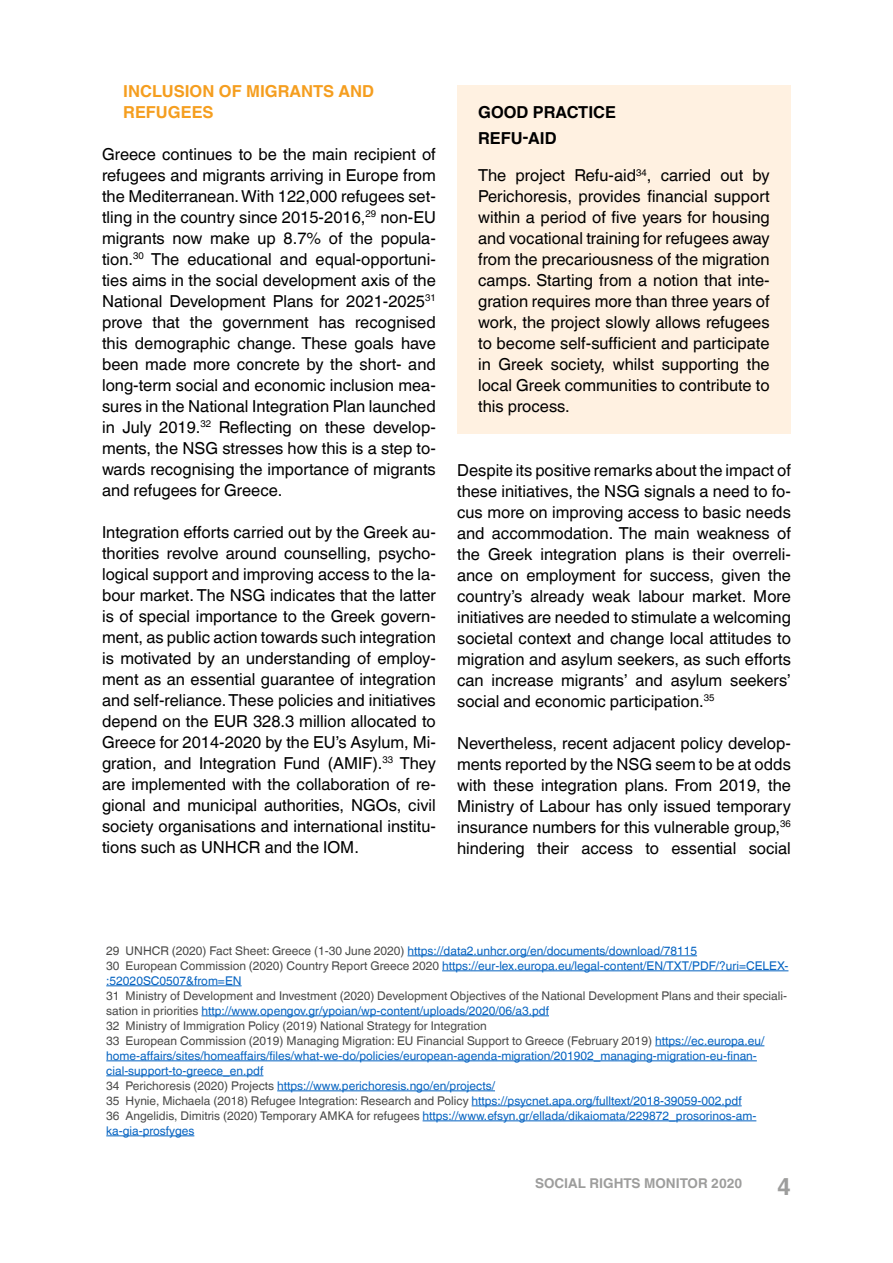
<style>
.page{position:relative;width:893px;height:1263px;background:#fff}
.page>*{position:absolute;margin:0;border:0;box-sizing:border-box;transform-origin:0 0}
.t1{font:700 24px "Helvetica World";color:#9d9d9c}
.t2{font:16.5px/21px "Helvetica World";color:#000;text-align:justify}
.t3{font:700 16.5px/21px "Helvetica World";color:#f59e1f}
.t4{font:700 16.5px/26.2px "Helvetica World";color:#000}
.t5{font:700 13.5px "Helvetica World";color:#9d9d9c}
.t6{font:12px/15px "Helvetica World";color:#4a4a49}
.t7{font:12px/15px "Helvetica World";color:#0563c1}
.s1{color:#4a4a49}
.s2{color:#0563c1}
</style>
<div class="page">
<hr style="left:408px;top:955px;width:289px;height:1px;background:#0563c1">
<hr style="left:442px;top:970px;width:346px;height:1px;background:#0563c1">
<hr style="left:106px;top:985px;width:136px;height:1px;background:#0563c1">
<hr style="left:201px;top:1015px;width:348px;height:1px;background:#0563c1">
<hr style="left:655px;top:1045px;width:109px;height:1px;background:#0563c1">
<hr style="left:106px;top:1060px;width:651px;height:1px;background:#0563c1">
<hr style="left:106px;top:1075px;width:157px;height:1px;background:#0563c1">
<hr style="left:277px;top:1090px;width:218px;height:1px;background:#0563c1">
<hr style="left:472px;top:1105px;width:270px;height:1px;background:#0563c1">
<hr style="left:423px;top:1120px;width:333px;height:1px;background:#0563c1">
<hr style="left:106px;top:1135px;width:88px;height:1px;background:#0563c1">
<div style="left:457px;top:85px;width:334px;height:54px;background:#fff1e1"></div>
<div style="left:457px;top:111px;width:334px;height:55px;background:#fff1e1"></div>
<div style="left:457px;top:148px;width:334px;height:285px;background:#fff1e1"></div>
<p class="t3" style="left:123px;top:81px;width:252px">INCLUSION OF MIGRANTS AND<br>REFUGEES</p>
<p class="t2" style="left:102px;top:144px;width:335px">Greece continues to be the main recipient of refugees and migrants arriving in Europe from the Mediterranean. With 122,000 refugees set&shy;tling in the country since 2015-2016,<sup>29</sup> non-EU migrants now make up 8.7% of the popula&shy;tion.<sup>30</sup> The educational and equal-opportuni&shy;ties aims in the social development axis of the National Development Plans for 2021-2025<sup>31 </sup>prove that the government has recognised this demographic change. These goals have been made more concrete by the short- and long-term social and economic inclusion mea&shy;sures in the National Integration Plan launched in July 2019.<sup>32</sup> Reflecting on these develop&shy;ments, the NSG stresses how this is a step to&shy;wards recognising the importance of migrants and refugees for Greece.</p>
<p class="t2" style="left:102px;top:522px;width:335px">Integration efforts carried out by the Greek au&shy;thorities revolve around counselling, psycho&shy;logical support and improving access to the la&shy;bour market. The NSG indicates that the latter is of special importance to the Greek govern&shy;ment, as public action towards such integration is motivated by an understanding of employ&shy;ment as an essential guarantee of integration and self-reliance. These policies and initiatives depend on the EUR 328.3 million allocated to Greece for 2014-2020 by the EU’s Asylum, Mi&shy;gration, and Integration Fund (AMIF).<sup>33</sup> They are implemented with the collaboration of re&shy;gional and municipal authorities, NGOs, civil society organisations and international institu&shy;tions such as UNHCR and the IOM.</p>
<p class="t4" style="left:478px;top:99px;width:140px">GOOD PRACTICE<br>REFU-AID</p>
<p class="t2" style="left:478px;top:165px;width:293px">The project Refu-aid<sup>34</sup>, carried out by Perichoresis, provides financial support within a period of five years for housing and vocational training for refugees away from the precariousness of the migration camps. Starting from a notion that inte&shy;gration requires more than three years of work, the project slowly allows refugees to become self-sufficient and participate in Greek society, whilst supporting the local Greek communities to contribute to this process.</p>
<p class="t2" style="left:457px;top:459px;width:335px">Despite its positive remarks about the impact of these initiatives, the NSG signals a need to fo&shy;cus more on improving access to basic needs and accommodation. The main weakness of the Greek integration plans is their overreli&shy;ance on employment for success, given the country’s already weak labour market. More initiatives are needed to stimulate a welcoming societal context and change local attitudes to migration and asylum seekers, as such efforts can increase migrants’ and asylum seekers’ social and economic participation.<sup>35</sup></p>
<p class="t2" style="left:457px;top:732px;width:335px">Nevertheless, recent adjacent policy develop&shy;ments reported by the NSG seem to be at odds with these integration plans. From 2019, the Ministry of Labour has only issued temporary insurance numbers for this vulnerable group,<sup>36 </sup>hindering their access to essential social</p>
<p class="t7" style="left:106px;top:944px;width:684px"><span class="s1">29 UNHCR (2020) Fact Sheet: Greece (1-30 June 2020)</span> https://data2.unhcr.org/en/documents/download/78115<br><span class="s1">30 European Commission (2020) Country Report Greece 2020</span> https://eur-lex.europa.eu/legal-content/EN/TXT/PDF/?uri=CELEX-:52020SC0507&amp;from=EN</p>
<p class="t6" style="left:106px;top:989px;width:682px">31 Ministry of Development and Investment (2020) Development Objectives of the National Development Plans and their speciali&shy;sation in priorities <span class="s2">http://www.opengov.gr/ypoian/wp-content/uploads/2020/06/a3.pdf<br></span>32 Ministry of Immigration Policy (2019) National Strategy for Integration<br>33 European Commission (2019) Managing Migration: EU Financial Support to Greece (February 2019) <span class="s2">https://ec.europa.eu/ home-affairs/sites/homeaffairs/files/what-we-do/policies/european-agenda-migration/201902_managing-migration-eu-finan&shy;cial-support-to-greece_en.pdf<br></span>34 Perichoresis (2020) Projects <span class="s2">https://www.perichoresis.ngo/en/projects/<br></span>35 Hynie, Michaela (2018) Refugee Integration: Research and Policy <span class="s2">https://psycnet.apa.org/fulltext/2018-39059-002.pdf<br></span>36 Angelidis, Dimitris (2020) Temporary AMKA for refugees <span class="s2">https://www.efsyn.gr/ellada/dikaiomata/229872_prosorinos-am&shy;ka-gia-prosfyges</span></p>
<p class="t5" style="left:535px;top:1175px;width:209px">SOCIAL RIGHTS MONITOR 2020</p>
<h1 class="t1" style="left:777px;top:1173px;width:15px">4</h1>
</div>
